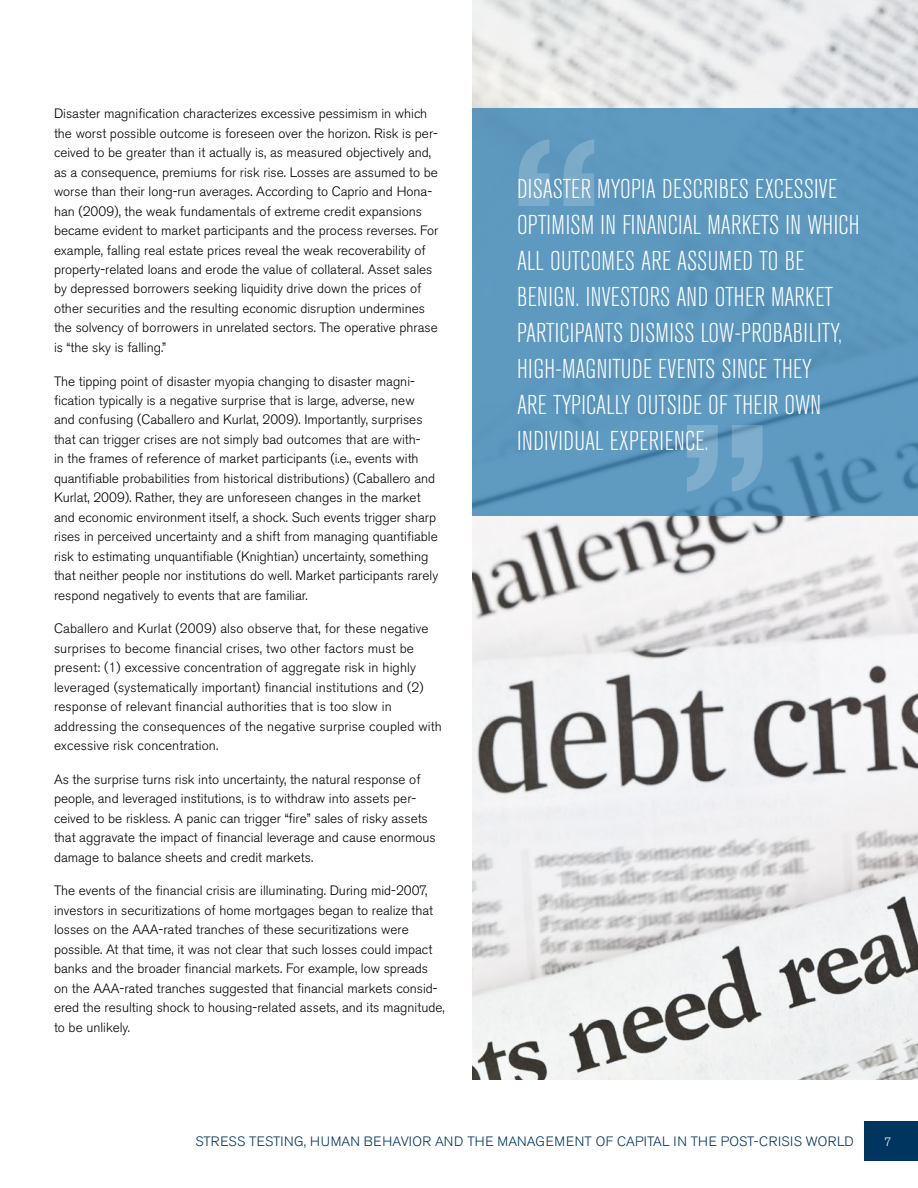
<style>
.page{position:relative;width:918px;height:1188px;background:#fff}
.page>*{position:absolute;margin:0;border:0;box-sizing:border-box;transform-origin:0 0}
.t1{font:700 195px "Akzidenz Grotesk BE";color:#fff}
.t2{font:700 97.5px "Akzidenz Grotesk BE";color:#fff}
.t3{font:300 condensed 27px/36px "Akzidenz Grotesk BE";letter-spacing:.01em;color:#fff}
.t4{font:300 13.5px/19.5px "Akzidenz Grotesk BE";color:#000}
.t5{font:300 13.5px "Akzidenz Grotesk BE";letter-spacing:.01em;color:#00355f}
.t6{font:300 12px "Akzidenz Grotesk BE";color:#fff}
</style>
<div class="page">
<div style="left:864px;top:1122px;width:54px;height:39px;background:#00355f"></div>
<img style="left:472px;top:0;width:446px;height:1080px">
<div style="left:472px;top:108px;width:446px;height:407px;background:#5d98bf"></div>
<p class="t4" style="left:54px;top:104px;width:386px">Disaster magnification characterizes excessive pessimism in which the worst possible outcome is foreseen over the horizon. Risk is per&shy;ceived to be greater than it actually is, as measured objectively and, as a consequence, premiums for risk rise. Losses are assumed to be worse than their long-run averages. According to Caprio and Hona&shy;han (2009), the weak fundamentals of extreme credit expansions became evident to market participants and the process reverses. For example, falling real estate prices reveal the weak recoverability of property-related loans and erode the value of collateral. Asset sales by depressed borrowers seeking liquidity drive down the prices of other securities and the resulting economic disruption undermines the solvency of borrowers in unrelated sectors. The operative phrase is “the sky is falling.”</p>
<p class="t4" style="left:54px;top:371px;width:386px">The tipping point of disaster myopia changing to disaster magni&shy;fication typically is a negative surprise that is large, adverse, new and confusing (Caballero and Kurlat, 2009). Importantly, surprises that can trigger crises are not simply bad outcomes that are with-<br>in the frames of reference of market participants (i.e., events with quantifiable probabilities from historical distributions) (Caballero and Kurlat, 2009). Rather, they are unforeseen changes in the market and economic environment itself, a shock. Such events trigger sharp rises in perceived uncertainty and a shift from managing quantifiable risk to estimating unquantifiable (Knightian) uncertainty, something that neither people nor institutions do well. Market participants rarely respond negatively to events that are familiar.</p>
<p class="t4" style="left:54px;top:619px;width:389px">Caballero and Kurlat (2009) also observe that, for these negative surprises to become financial crises, two other factors must be present: (1) excessive concentration of aggregate risk in highly leveraged (systematically important) financial institutions and (2) response of relevant financial authorities that is too slow in addressing the consequences of the negative surprise coupled with excessive risk concentration.</p>
<p class="t4" style="left:54px;top:770px;width:383px">As the surprise turns risk into uncertainty, the natural response of people, and leveraged institutions, is to withdraw into assets per&shy;ceived to be riskless. A panic can trigger “fire” sales of risky assets that aggravate the impact of financial leverage and cause enormous damage to balance sheets and credit markets.</p>
<p class="t4" style="left:54px;top:881px;width:392px">The events of the financial crisis are illuminating. During mid-2007, investors in securitizations of home mortgages began to realize that losses on the AAA-rated tranches of these securitizations were possible. At that time, it was not clear that such losses could impact banks and the broader financial markets. For example, low spreads on the AAA-rated tranches suggested that financial markets consid&shy;ered the resulting shock to housing-related assets, and its magnitude, to be unlikely.</p>
<h1 class="t1" style="left:510px;top:98px;width:95px">“</h1>
<h2 class="t2" style="left:866px;top:218px;width:48px;rotate:-180deg">“</h2>
<p class="t3" style="left:517px;top:172px;width:344px">DISASTER MYOPIA DESCRIBES EXCESSIVE OPTIMISM IN FINANCIAL MARKETS IN WHICH ALL OUTCOMES ARE ASSUMED TO BE BENIGN. INVESTORS AND OTHER MARKET PARTICIPANTS DISMISS LOW-PROBABILITY, HIGH-MAGNITUDE EVENTS SINCE THEY<br>ARE TYPICALLY OUTSIDE OF THEIR OWN INDIVIDUAL EXPERIENCE.</p>
<h1 class="t1" style="left:772px;top:533px;width:95px;rotate:-180deg">“</h1>
<p class="t5" style="left:195px;top:1134px;width:660px">STRESS TESTING, HUMAN BEHAVIOR AND THE MANAGEMENT OF CAPITAL IN THE POST-CRISIS WORLD</p>
<p class="t6" style="left:884px;top:1135px;width:8px">7</p>
</div>
